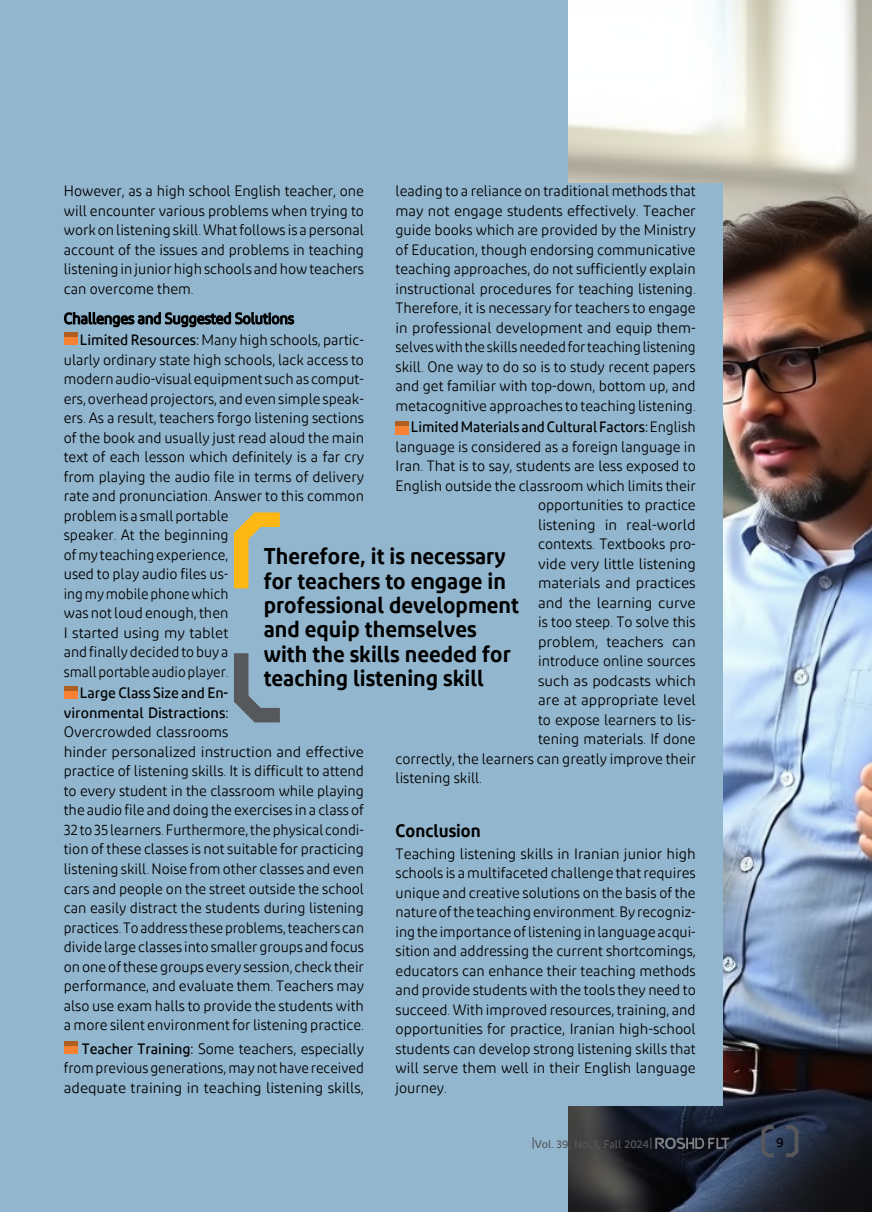
<style>
.page{position:relative;width:872px;height:1212px;background:#fff}
.page>*{position:absolute;margin:0;border:0;box-sizing:border-box;transform-origin:0 0}
.t1{font:600 22.65px/24.3px "Diodrum Arabic";color:#000;scale:.95 1}
.t2{font:600 18px "Diodrum Arabic";color:#000;scale:.95 1}
.t3{font:15px/19.5px "Diodrum Arabic";color:#000;text-align:justify;scale:.95 1}
.t4{font:15px/19.5px "Diodrum Arabic";color:#000}
.t5{font:15px/19.5px "Diodrum Arabic";color:#000;text-align:right;scale:.93 1}
.t6{font:15px "Diodrum Arabic";color:#000;scale:.94 1}
.t7{font:15px "Diodrum Arabic";color:#000;scale:.92 1}
.t8{font:500 15px "Diodrum Arabic";color:#000}
.t9{font:15px "Diodrum Arabic";color:#000;scale:.91 1}
.t10{font:500 15px "Diodrum Arabic";color:#000;scale:.95 1}
.t11{font:500 13.5px "Diodrum Arabic";color:#000}
.t12{font:500 11.25px "Diodrum Arabic";color:#57585b}
.s1{font-weight:500}
</style>
<div class="page">
<img style="left:568px;top:0;width:304px;height:1212px">
<div style="left:528px;top:183px;width:195px;height:923px;background:#92b6ce"></div>
<div style="left:0;top:0;width:568px;height:1212px;background:#92b6ce"></div>
<svg style="left:234px;top:653px;width:46px;height:70px"></svg>
<svg style="left:234px;top:512px;width:46px;height:77px"></svg>
<svg style="left:63px;top:312px;width:232px;height:16px"></svg>
<div style="left:64px;top:335px;width:13px;height:10px;background:#f58232"></div>
<div style="left:64px;top:332px;width:13px;height:5px;background:#b15e21"></div>
<div style="left:64px;top:688px;width:13px;height:10px;background:#f58232"></div>
<hr style="left:64px;top:686px;width:13px;height:4px;background:#b15e21">
<div style="left:64px;top:1043px;width:13px;height:11px;background:#f58232"></div>
<div style="left:64px;top:1041px;width:13px;height:5px;background:#b15e21"></div>
<div style="left:395px;top:424px;width:14px;height:10px;background:#f58232"></div>
<div style="left:395px;top:421px;width:14px;height:5px;background:#b15e21"></div>
<svg style="left:655px;top:1137px;width:75px;height:13px"></svg>
<svg style="left:759px;top:1123px;width:41px;height:36px"></svg>
<p class="t3" style="left:64px;top:181px;width:317px">However, as a high school English teacher, one will encounter various problems when trying to workonlisteningskill.Whatfollowsisapersonal account of the issues and problems in teaching listeninginjuniorhighschoolsandhowteachers can overcome them.</p>
<p class="t3" style="left:395px;top:181px;width:317px">leading to a reliance on traditional methods that may not engage students effectively. Teacher guide books which are provided by the Ministry of Education, though endorsing communicative teaching approaches, do not sufficiently explain instructional procedures for teaching listening.<br>Therefore isit, necessary for teachers to engage</p>
<p class="t7" style="left:395px;top:338px;width:328px">selveswiththeskillsneededforteachinglistening</p>
<p class="t4" style="left:395px;top:318px;width:302px">in professional development and equip them-</p>
<p class="t3" style="left:395px;top:357px;width:317px">skill. One way to do so is to study recent papers and get familiar with top-down, bottom up, and metacognitive approaches to teaching listening.</p>
<p class="t5" style="left:395px;top:417px;width:324px"><span class="s1">LimitedMaterialsandCulturalFactors:</span>English language is considered as a foreign language in Iran. That is to say, students are less exposed to English outside the classroom which limits their opportunities to practice<br>real-world</p>
<p class="t3" style="left:80px;top:330px;width:301px"><span class="s1">Limited Resources:</span> Many high schools, partic-</p>
<p class="t3" style="left:64px;top:350px;width:317px">ularly ordinary state high schools, lack access to</p>
<p class="t6" style="left:64px;top:370px;width:321px">modernaudio-visualequipmentsuchascomput-</p>
<p class="t3" style="left:64px;top:389px;width:317px">ers,overheadprojectors,andevensimplespeak-</p>
<p class="t3" style="left:64px;top:408px;width:317px">ers. As a result, teachers forgo listening sections</p>
<p class="t3" style="left:64px;top:428px;width:317px;text-align:left">of the book and usually just read aloud the main text of each lesson which definitely is a far cry from playing the audio file in terms of delivery rate and pronunciation. Answer to this common problemisasmallportable<br>speaker. At the beginning ofmyteachingexperience,</p>
<p class="t9" style="left:64px;top:585px;width:182px">ingmymobilephonewhich</p>
<p class="t4" style="left:538px;top:515px;width:59px">listening</p>
<p class="t4" style="left:538px;top:554px;width:159px">vide very little listening</p>
<p class="t4" style="left:604px;top:515px;width:14px">in</p>
<p class="t3" style="left:538px;top:534px;width:167px">contexts. Textbooks pro-</p>
<p class="t4" style="left:538px;top:573px;width:159px;text-align:right">materials and practices and the learning curve is too steep. To solve this can</p>
<h1 class="t1" style="left:264px;top:544px;width:270px">Therefore it, is necessary for teachers to engage in professional development and equip themselves with the skills needed for teaching listening skill</h1>
<p class="t3" style="left:64px;top:564px;width:175px">used to play audio files us-</p>
<p class="t3" style="left:64px;top:603px;width:175px">was not loud enough, then I started using my tablet andfinallydecidedtobuya smallportableaudioplayer.</p>
<p class="t8" style="left:64px;top:704px;width:166px">vironmental Distractions:</p>
<p class="t4" style="left:538px;top:632px;width:159px">problem,<br>introduce online sources such as podcasts which are at appropriate level</p>
<p class="t3" style="left:538px;top:729px;width:167px">tening materials If. done</p>
<p class="t4" style="left:606px;top:632px;width:59px">teachers</p>
<p class="t10" style="left:80px;top:684px;width:158px">Large Class Size and En-</p>
<p class="t4" style="left:64px;top:722px;width:302px">Overcrowded classrooms<br>hinder personalized instruction and effective practice of listening skills isIt. difficult to attend to every student in the classroom while playing theaudiofileanddoingtheexercisesinaclassof</p>
<p class="t3" style="left:64px;top:839px;width:317px">tion of these classes is not suitable for practicing</p>
<p class="t3" style="left:538px;top:710px;width:167px">to expose learners to lis-</p>
<p class="t3" style="left:395px;top:749px;width:317px">correctly, the learners can greatly improve their listening skill.</p>
<p class="t2" style="left:395px;top:820px;width:91px">Conclusion</p>
<p class="t4" style="left:395px;top:844px;width:302px;text-align:justify">Teaching listening skills in Iranian junior high schools is a multifaceted challenge that requires unique and creative solutions on the basis of the</p>
<p class="t5" style="left:64px;top:820px;width:324px">32to35learners.Furthermore,thephysicalcondi-</p>
<p class="t3" style="left:64px;top:859px;width:317px">listening skill. Noise from other classes and even cars and people on the street outside the school can easily distract the students during listening practices.Toaddresstheseproblems,teacherscan dividelargeclassesintosmallergroupsandfocus ononeofthesegroupseverysession,checktheir performance, and evaluate them. Teachers may also use exam halls to provide the students with a more silent environment for listening practice.</p>
<p class="t3" style="left:64px;top:1039px;width:317px;text-indent:18px"><span class="s1">Teacher Training:</span> Some teachers, especially frompreviousgenerations,maynothavereceived adequate training in teaching listening skills,</p>
<p class="t6" style="left:395px;top:903px;width:321px">natureoftheteachingenvironment.Byrecogniz-</p>
<p class="t5" style="left:395px;top:922px;width:324px">ingtheimportanceoflisteninginlanguageacqui-</p>
<p class="t3" style="left:395px;top:941px;width:317px">sition and addressing the current shortcomings,</p>
<p class="t3" style="left:395px;top:961px;width:317px">educators can enhance their teaching methods and provide students with the tools they need to succeed. With improved resources, training, and opportunities for practice, Iranian high-school students can develop strong listening skills that will serve them well in their English language journey.</p>
<p class="t12" style="left:532px;top:1135px;width:5px">|</p>
<p class="t12" style="left:649px;top:1135px;width:5px">|</p>
<p class="t12" style="left:535px;top:1137px;width:116px">Vol. 39, No. 1, Fall 2024</p>
<p class="t11" style="left:776px;top:1134px;width:9px">9</p>
</div>
